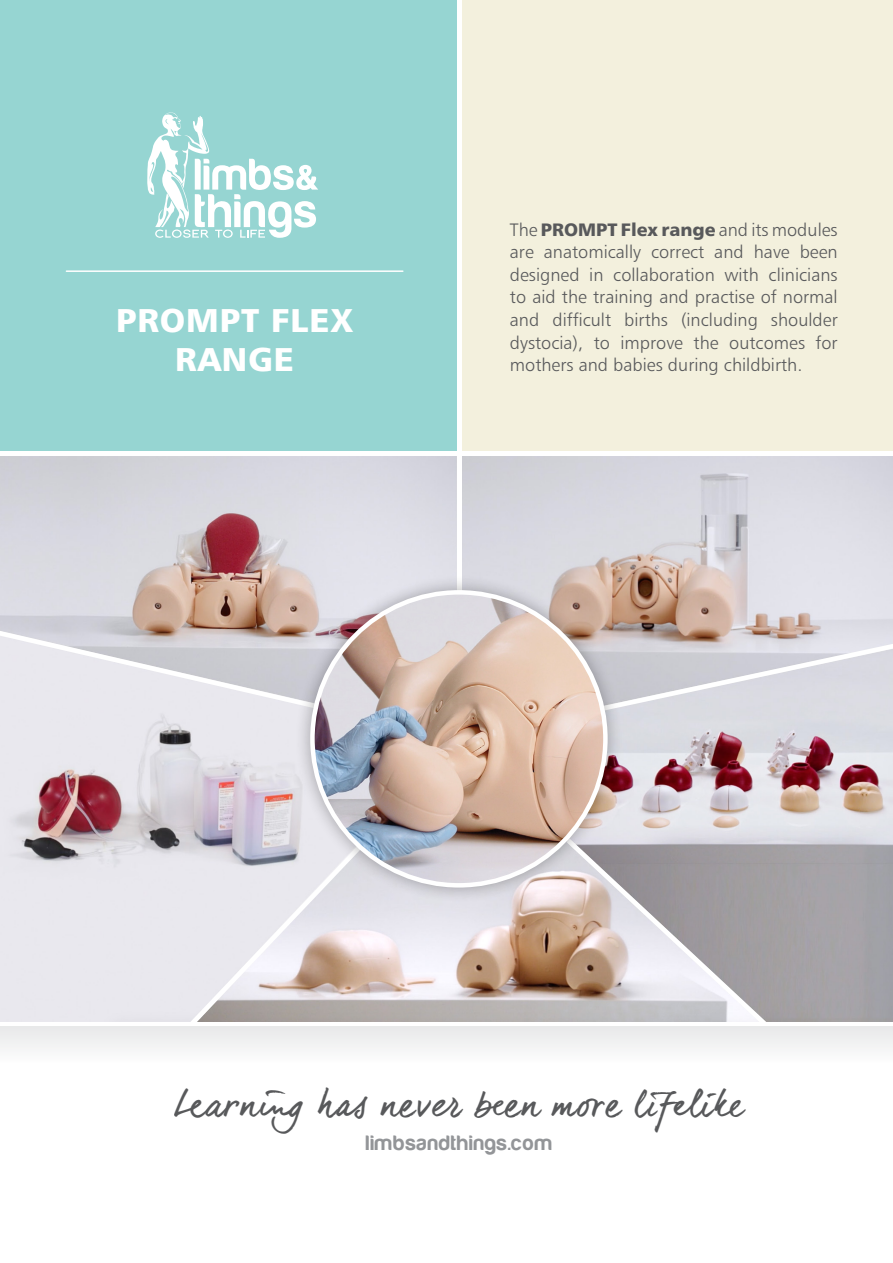
<style>
.page{position:relative;width:893px;height:1263px;background:#fff}
.page>*{position:absolute;margin:0;border:0;box-sizing:border-box;transform-origin:0 0}
.t1{font:36px "dear Joe 6";color:#58595b}
.t2{font:33px/39px "Humanist 777 BT Black B";letter-spacing:.025em;color:#fff;text-align:center}
.t3{font:21.6px "Harabara";letter-spacing:.05em;color:#939598}
.t4{font:18px/22.5px "Humanist 777 BT Light B";color:#58595b;text-align:justify}
.s1{font-family:"Humanist 777 BT Black B"}
</style>
<div class="page">
<div style="left:0;top:0;width:459px;height:451px;background:#96d5d2"></div>
<div style="left:459px;top:0;width:434px;height:451px;background:#f3f0dd"></div>
<svg style="left:147px;top:112px;width:171px;height:126px"></svg>
<hr style="left:66px;top:270px;width:337px;height:2px;background:#fff">
<img style="left:0;top:456px;width:893px;height:565px">
<hr style="left:457px;top:0;width:4px;height:631px;background:#fff">
<svg style="left:189px;top:834px;width:183px;height:193px;background:#d9d3d6"></svg>
<svg style="left:567px;top:839px;width:203px;height:188px;background:#bbb5b5"></svg>
<svg style="left:0;top:631px;width:893px;height:193px;background:#d5cbd1"></svg>
<div style="left:294px;top:575px;width:329px;height:328px;background:#000;opacity:.3"></div>
<img style="left:312px;top:592px;width:293px;height:293px;border-radius:146px">
<div style="left:0;top:1027px;width:893px;height:206px;background:linear-gradient(to bottom,#f7f8f8,#fff)"></div>
<h2 class="t2" style="left:116px;top:300px;width:239px">PROMPT FLEX<br>RANGE</h2>
<p class="t4" style="left:510px;top:218px;width:329px">The <span class="s1">PROMPT Flex range</span> and its modules are anatomically correct and have been designed in collaboration with clinicians to aid the training and practise of normal and difficult births (including shoulder dystocia), to improve the outcomes for mothers and babies during childbirth.</p>
<h1 class="t1" style="left:174px;top:1082px;width:573px">Learning has never been more lifelike</h1>
<p class="t3" style="left:366px;top:1131px;width:188px">limbsandthings.com</p>
</div>
